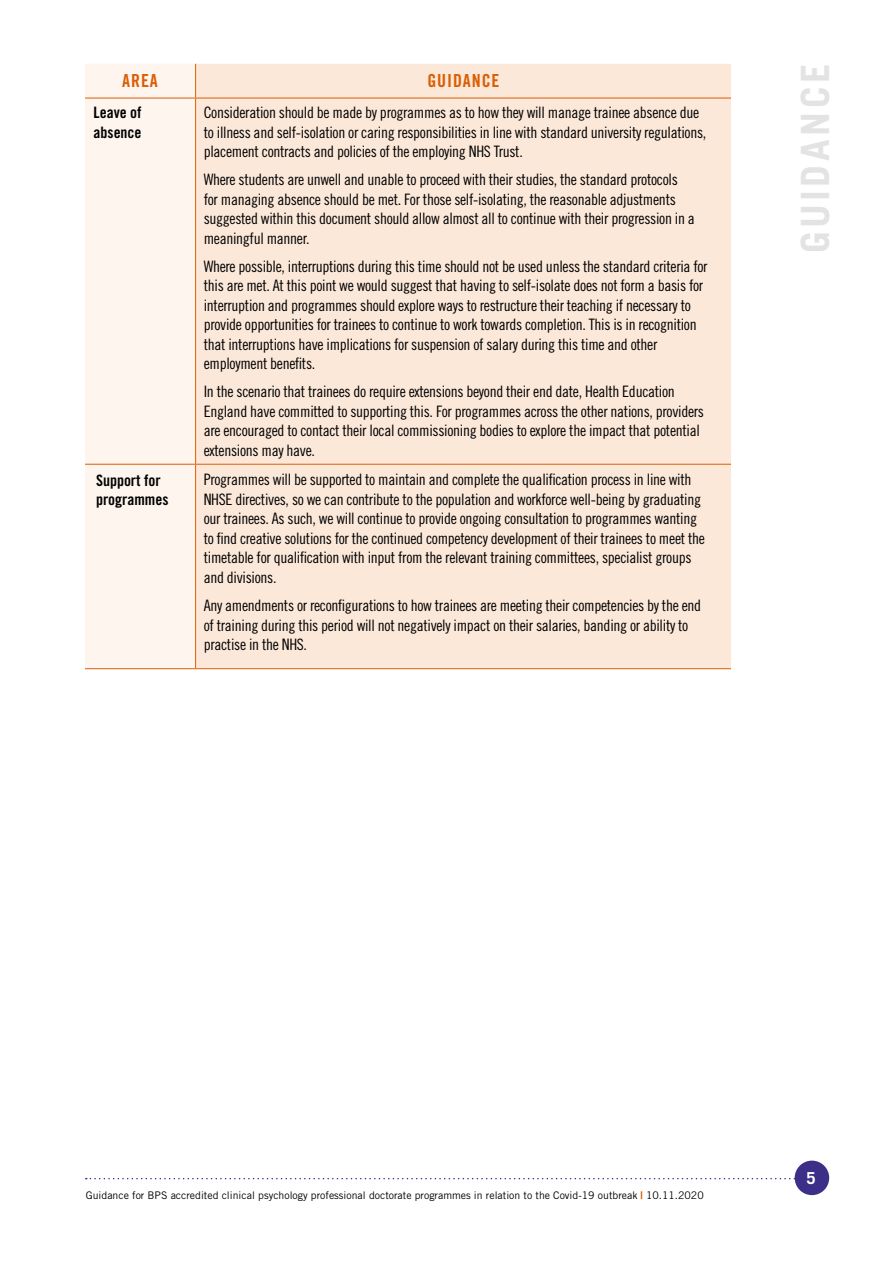
<style>
.page{position:relative;width:893px;height:1263px;background:#fff}
.page>*{position:absolute;margin:0;border:0;box-sizing:border-box;transform-origin:0 0}
.t1{font:700 39px "Trade Gothic LT Std";letter-spacing:.09em;color:#e3e3e3}
.t2{font:18px "Trade Gothic LT Std Bd Cn 20";letter-spacing:.05em;color:#da5f06}
.t3{font:700 16.5px "Trade Gothic LT Std";color:#fff}
.t4{font:15.75px/19.5px "Trade Gothic LT Std Cn 18";letter-spacing:-.02em;color:#000}
.t5{font:15.75px/19.5px "Trade Gothic LT Std Bd Cn 20";color:#000}
.t6{font:10.5px "Trade Gothic LT Std";color:#000}
.s1{font-weight:700;color:#da5f06}
</style>
<div class="page">
<svg style="left:86px;top:1178px;width:709px;height:1px"></svg>
<div style="left:795px;top:1160px;width:34px;height:35px;background:#3c2f88;border-radius:50%"></div>
<div style="left:85px;top:64px;width:110px;height:604px;background:#fdf5ee"></div>
<div style="left:196px;top:64px;width:535px;height:604px;background:#fbe8d9"></div>
<hr style="left:195px;top:64px;width:1px;height:34px;background:#da5f06">
<hr style="left:196px;top:98px;width:535px;height:1px;background:#da5f06">
<hr style="left:195px;top:98px;width:1px;height:366px;background:#da5f06">
<hr style="left:196px;top:464px;width:535px;height:1px;background:#da5f06">
<hr style="left:195px;top:465px;width:1px;height:203px;background:#da5f06">
<hr style="left:196px;top:668px;width:535px;height:1px;background:#da5f06">
<hr style="left:85px;top:98px;width:111px;height:1px;background:#da5f06">
<hr style="left:85px;top:464px;width:111px;height:1px;background:#da5f06">
<hr style="left:85px;top:668px;width:111px;height:1px;background:#da5f06">
<p class="t2" style="left:122px;top:70px;width:37px">AREA</p>
<p class="t2" style="left:427px;top:70px;width:74px">GUIDANCE</p>
<p class="t5" style="left:94px;top:103px;width:50px">Leave of absence</p>
<p class="t4" style="left:204px;top:102px;width:504px">Consideration should be made by programmes as to how they will manage trainee absence due to illness and self-isolation or caring responsibilities in line with standard university regulations, placement contracts and policies of the employing NHS Trust.</p>
<p class="t4" style="left:204px;top:169px;width:493px">Where students are unwell and unable to proceed with their studies, the standard protocols for managing absence should be met. For those self-isolating, the reasonable adjustments suggested within this document should allow almost all to continue with their progression in a meaningful manner.</p>
<p class="t4" style="left:204px;top:256px;width:505px">Where possible, interruptions during this time should not be used unless the standard criteria for this are met. At this point we would suggest that having to self-isolate does not form a basis for interruption and programmes should explore ways to restructure their teaching if necessary to provide opportunities for trainees to continue to work towards completion. This is in recognition that interruptions have implications for suspension of salary during this time and other employment benefits.</p>
<p class="t4" style="left:204px;top:381px;width:502px">In the scenario that trainees do require extensions beyond their end date, Health Education England have committed to supporting this. For programmes across the other nations, providers are encouraged to contact their local commissioning bodies to explore the impact that potential extensions may have.</p>
<p class="t4" style="left:204px;top:470px;width:503px">Programmes will be supported to maintain and complete the qualification process in line with NHSE directives, so we can contribute to the population and workforce well-being by graduating our trainees. As such, we will continue to provide ongoing consultation to programmes wanting to find creative solutions for the continued competency development of their trainees to meet the timetable for qualification with input from the relevant training committees, specialist groups and divisions.</p>
<p class="t4" style="left:204px;top:595px;width:499px">Any amendments or reconfigurations to how trainees are meeting their competencies by the end of training during this period will not negatively impact on their salaries, banding or ability to practise in the NHS.</p>
<p class="t5" style="left:96px;top:470px;width:74px">Support for programmes</p>
<h1 class="t1" style="left:791px;top:253px;width:190px;rotate:-90deg">GUIDANCE</h1>
<p class="t6" style="left:86px;top:1189px;width:619px">Guidance for BPS accredited clinical psychology professional doctorate programmes in relation to the Covid-19 outbreak <span class="s1">|</span> 10.11.2020</p>
<p class="t3" style="left:807px;top:1168px;width:11px">5</p>
</div>
